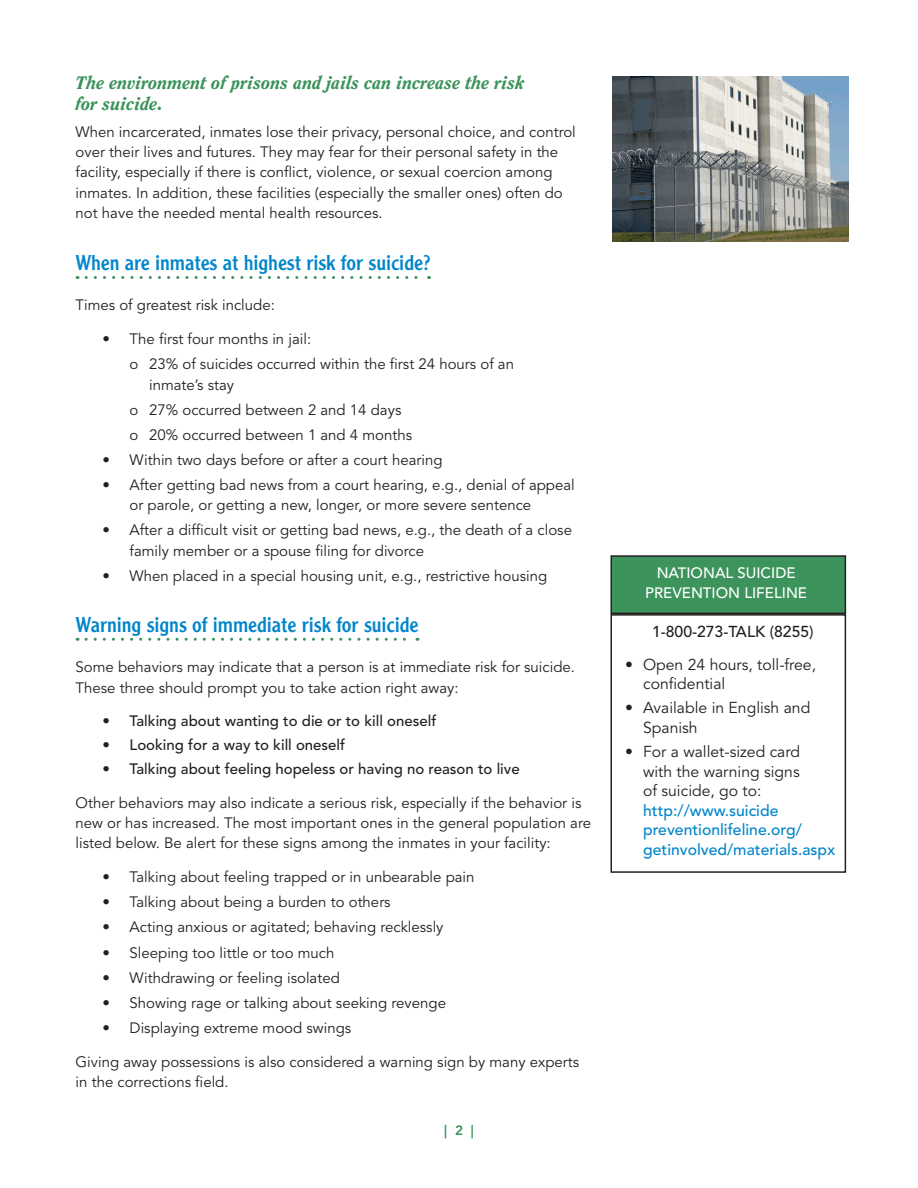
<style>
.page{position:relative;width:918px;height:1188px;background:#fff}
.page>*{position:absolute;margin:0;border:0;box-sizing:border-box;transform-origin:0 0}
.A_Head{font:21px "Clearface Gothic LT Std";color:#0085cb}
.B_Head{font:italic 800 18px/21px "Clearface Std";color:#3c935b}
.t1{font:500 15.75px/19.5px "Avenir LT Std";color:#0085cb}
.t2{font:15.75px/19.5px "Avenir LT Std";color:#231f20}
.body{font:500 15.75px "Avenir LT Std";color:#231f20}
.body-2{font:15px/20.2px "Avenir LT Std";color:#231f20}
.t3{font:500 15px "Avenir LT Std";color:#231f20}
.body-3{font:500 15px/20.2px "Avenir LT Std";color:#fff;text-align:center}
.t4{font:800 13.5px "Avenir LT Std";color:#3c935b}
.s1{font-weight:400}
.s2{font-weight:400;color:#231f20}
</style>
<div class="page">
<svg style="left:86px;top:276px;width:344px;height:3px"></svg>
<svg style="left:86px;top:638px;width:332px;height:3px"></svg>
<img style="left:612px;top:77px;width:236px;height:165px">
<div style="left:611px;top:556px;width:234px;height:57px;background:#3c935b"></div>
<div style="left:611px;top:555px;width:235px;height:59px;border:2px solid #231f20"></div>
<div style="left:611px;top:614px;width:235px;height:259px;border:2px solid #231f20"></div>
<p class="B_Head" style="left:76px;top:72px;width:450px">The environment of prisons and jails can increase the risk for suicide.</p>
<p class="body-2" style="left:76px;top:122px;width:502px">When incarcerated, inmates lose their privacy, personal choice, and control over their lives and futures. They may fear for their personal safety in the facility, especially if there is conflict, violence, or sexual coercion among inmates. In addition, these facilities (especially the smaller ones) often do not have the needed mental health resources.</p>
<p class="A_Head" style="left:76px;top:249px;width:356px">When are inmates at highest risk for suicide?</p>
<p class="body-2" style="left:76px;top:296px;width:201px">Times of greatest risk include:</p>
<p class="body-2" style="left:103px;top:329px;width:210px">• The first four months in jail:</p>
<p class="body-2" style="left:149px;top:354px;width:366px;text-indent:-20px">o 23% of suicides occurred within the first 24 hours of an inmate’s stay</p>
<p class="body-2" style="left:130px;top:400px;width:273px">o 27% occurred between 2 and 14 days</p>
<p class="body-2" style="left:130px;top:425px;width:284px">o 20% occurred between 1 and 4 months</p>
<p class="body-2" style="left:103px;top:450px;width:342px">• Within two days before or after a court hearing</p>
<p class="body-2" style="left:130px;top:475px;width:447px;text-indent:-27px">• After getting bad news from a court hearing, e.g., denial of appeal or parole, or getting a new, longer, or more severe sentence</p>
<p class="body-2" style="left:130px;top:521px;width:444px;text-indent:-27px">• After a difficult visit or getting bad news, e.g., the death of a close family member or a spouse filing for divorce</p>
<p class="body-2" style="left:103px;top:566px;width:446px">• When placed in a special housing unit, e.g., restrictive housing</p>
<p class="A_Head" style="left:76px;top:611px;width:344px">Warning signs of immediate risk for suicide</p>
<p class="body-2" style="left:76px;top:657px;width:501px">Some behaviors may indicate that a person is at immediate risk for suicide.<br>These three should prompt you to take action right away:</p>
<p class="t3" style="left:103px;top:712px;width:335px"><span class="s1">•</span> Talking about wanting to die or to kill oneself</p>
<p class="t3" style="left:103px;top:736px;width:244px"><span class="s1">•</span> Looking for a way to kill oneself</p>
<p class="t3" style="left:103px;top:760px;width:419px"><span class="s1">•</span> Talking about feeling hopeless or having no reason to live</p>
<p class="body-2" style="left:76px;top:793px;width:517px">Other behaviors may also indicate a serious risk, especially if the behavior is new or has increased. The most important ones in the general population are listed below. Be alert for these signs among the inmates in your facility:</p>
<p class="body-2" style="left:103px;top:867px;width:373px">• Talking about feeling trapped or in unbearable pain</p>
<p class="body-2" style="left:103px;top:892px;width:290px">• Talking about being a burden to others</p>
<p class="body-2" style="left:103px;top:918px;width:342px">• Acting anxious or agitated; behaving recklessly</p>
<p class="body-2" style="left:103px;top:943px;width:233px">• Sleeping too little or too much</p>
<p class="body-2" style="left:103px;top:968px;width:239px">• Withdrawing or feeling isolated</p>
<p class="body-2" style="left:103px;top:993px;width:345px">• Showing rage or talking about seeking revenge</p>
<p class="body-2" style="left:103px;top:1018px;width:250px">• Displaying extreme mood swings</p>
<p class="body-2" style="left:76px;top:1052px;width:505px">Giving away possessions is also considered a warning sign by many experts in the corrections field.</p>
<p class="t4" style="left:444px;top:1122px;width:31px">| 2 |</p>
<p class="body-3" style="left:645px;top:563px;width:163px">NATIONAL SUICIDE<br>PREVENTION LIFELINE</p>
<p class="body" style="left:652px;top:622px;width:163px">1-800-273-TALK (8255)</p>
<p class="t2" style="left:643px;top:655px;width:174px;text-indent:-18px">• Open 24 hours, toll-free, confidential</p>
<p class="t2" style="left:643px;top:699px;width:169px;text-indent:-18px">• Available in English and<br>Spanish</p>
<p class="t1" style="left:643px;top:742px;width:194px;text-indent:-18px"><span class="s2">• For a wallet-sized card<br>with the warning signs<br>of suicide, go to: </span>http://www.suicide preventionlifeline.org/ getinvolved/materials.aspx</p>
</div>
